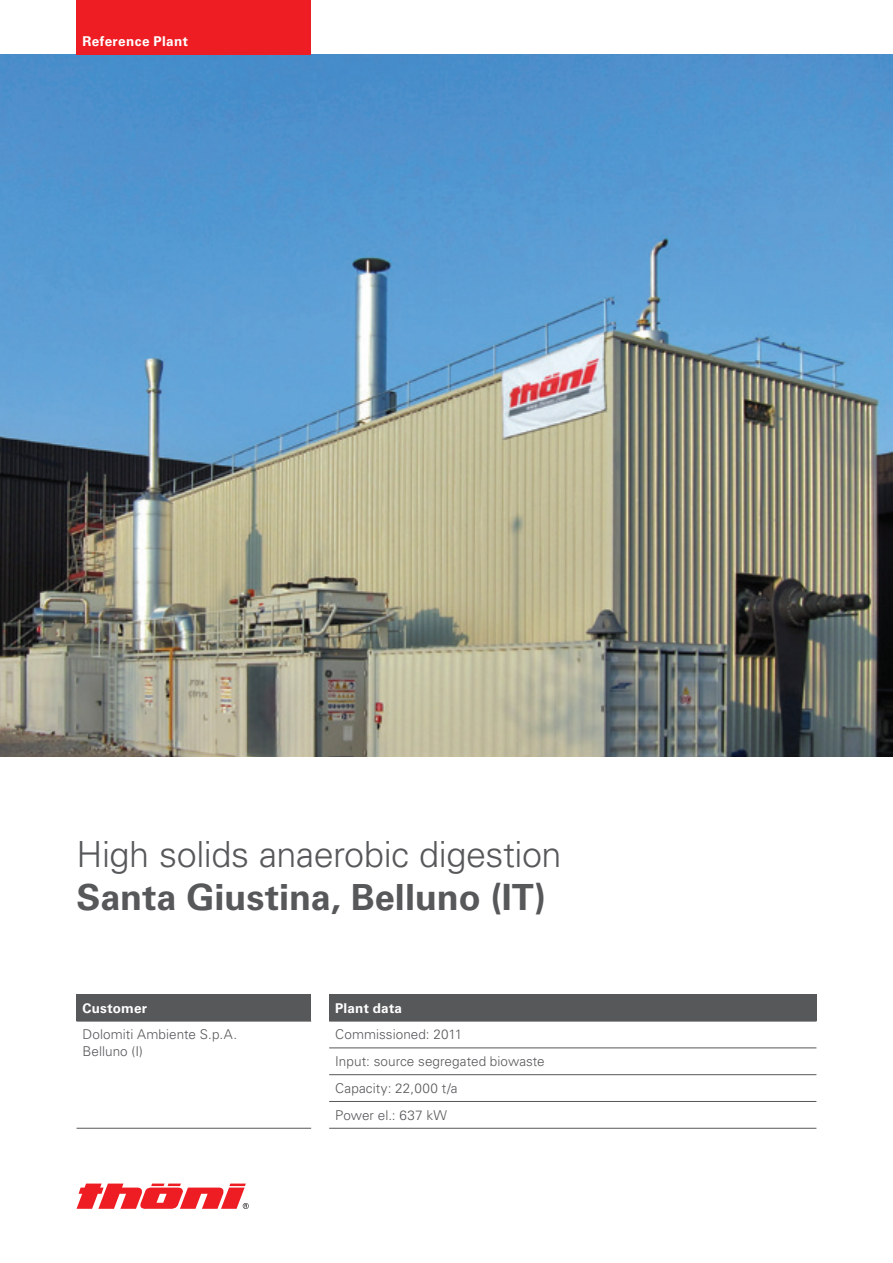
<style>
.page{position:relative;width:893px;height:1263px;background:#fff}
.page>*{position:absolute;margin:0;border:0;box-sizing:border-box;transform-origin:0 0}
.t1{font:300 36px "Univers LT Std";letter-spacing:-.015em;color:#57585a}
.t2{font:700 36px "Univers LT Std";color:#57585a}
.t3{font:300 13.5px/26.8px "Univers LT Std";letter-spacing:.005em;color:#57585a}
.t4{font:700 13.5px "Univers LT Std";letter-spacing:.02em;color:#fff}
</style>
<div class="page">
<img style="left:0;top:54px;width:893px;height:702px">
<div style="left:77px;top:994px;width:234px;height:27px;background:#57585a"></div>
<hr style="left:77px;top:1021px;width:234px;height:1px;background:#57585a">
<hr style="left:77px;top:1128px;width:234px;height:1px;background:#57585a">
<svg style="left:77px;top:1183px;width:172px;height:26px"></svg>
<div style="left:329px;top:994px;width:487px;height:27px;background:#57585a"></div>
<hr style="left:329px;top:1021px;width:487px;height:1px;background:#57585a">
<hr style="left:329px;top:1047px;width:487px;height:1px;background:#57585a">
<hr style="left:329px;top:1074px;width:487px;height:1px;background:#57585a">
<hr style="left:329px;top:1101px;width:487px;height:1px;background:#57585a">
<hr style="left:329px;top:1128px;width:487px;height:1px;background:#57585a">
<div style="left:77px;top:0;width:234px;height:54px;background:#ee1d23"></div>
<p class="t4" style="left:83px;top:33px;width:107px">Reference Plant</p>
<h1 class="t1" style="left:77px;top:832px;width:487px">High solids anaerobic digestion</h1>
<h1 class="t2" style="left:77px;top:876px;width:471px">Santa Giustina, Belluno (IT)</h1>
<p class="t4" style="left:83px;top:1000px;width:66px">Customer</p>
<p class="t3" style="left:83px;top:1026px;width:156px;line-height:16.5px">Dolomiti Ambiente S.p.A.<br>Belluno (I)</p>
<p class="t4" style="left:335px;top:1000px;width:68px">Plant data</p>
<p class="t3" style="left:335px;top:1021px;width:211px">Commissioned: 2011<br>Input: source segregated biowaste<br>Capacity: 22,000 t/a<br>Power el.: 637 kW</p>
</div>
